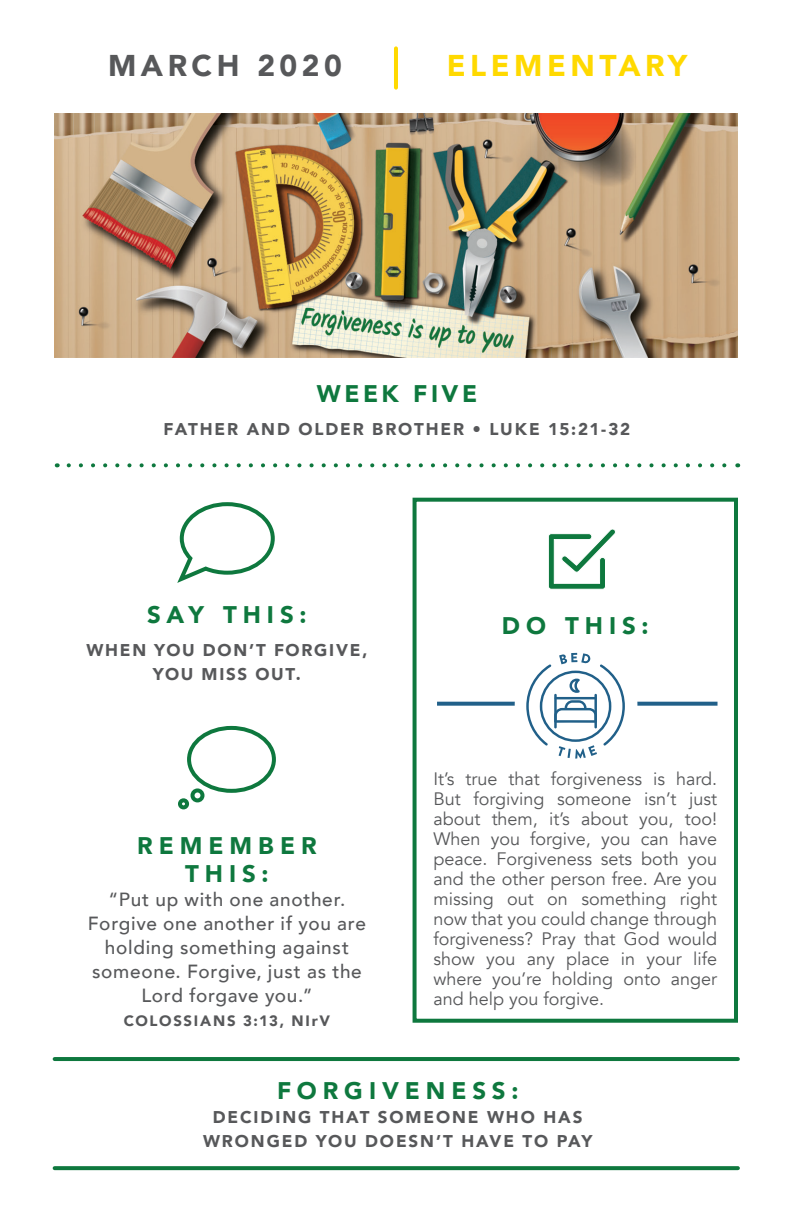
<style>
.page{position:relative;width:792px;height:1224px;background:#fff}
.page>*{position:absolute;margin:0;border:0;box-sizing:border-box;transform-origin:0 0}
.t1{font:900 30px "Avenir";letter-spacing:.15em;color:#ffd900}
.t2{font:900 30px "Avenir";letter-spacing:.15em;color:#57585a}
.t3{font:900 24px/28px "Avenir";letter-spacing:.25em;color:#0e783e;text-align:center}
.t4{font:900 24px "Avenir";letter-spacing:.145em;color:#0e783e}
.t5{font:500 19px/24px "Avenir";letter-spacing:.035em;color:#57585a;text-align:center}
.t6{font:18px/20px "Avenir";color:#57585a;text-align:justify}
.t7{font:900 17px/24px "Avenir";letter-spacing:.11em;color:#57585a;text-align:center}
.t8{font:900 15px "Avenir";letter-spacing:.115em;color:#57585a}
</style>
<div class="page">
<svg style="left:437px;top:702px;width:281px;height:4px"></svg>
<div style="left:515px;top:644px;width:122px;height:122px;background:#fff;border-radius:50%"></div>
<svg style="left:526px;top:653px;width:99px;height:106px"></svg>
<div style="left:187px;top:726px;width:89px;height:67px;border:4px solid #0e783e;border-radius:50%"></div>
<div style="left:191px;top:788px;width:13px;height:14px;border:4px solid #0e783e;border-radius:50%"></div>
<div style="left:178px;top:798px;width:11px;height:11px;border:4px solid #0e783e;border-radius:50%"></div>
<svg style="left:69px;top:463px;width:658px;height:4px"></svg>
<svg style="left:177px;top:502px;width:98px;height:81px"></svg>
<svg style="left:548px;top:529px;width:67px;height:61px"></svg>
<div style="left:413px;top:498px;width:325px;height:525px;border:4px solid #0e783e"></div>
<svg style="left:55px;top:1166px;width:683px;height:4px;background:#177d45"></svg>
<hr style="left:55px;top:1057px;width:683px;height:4px;background:#0e783e">
<hr style="left:394px;top:48px;width:4px;height:40px;background:#ffd900">
<img style="left:54px;top:113px;width:684px;height:245px">
<h1 class="t2" style="left:108px;top:40px;width:235px">MARCH 2020</h1>
<h1 class="t1" style="left:447px;top:40px;width:242px">ELEMENTARY</h1>
<h2 class="t4" style="left:317px;top:374px;width:162px">WEEK FIVE</h2>
<p class="t7" style="left:164px;top:417px;width:468px">FATHER AND OLDER BROTHER • LUKE 15:21-32</p>
<h2 class="t3" style="left:147px;top:600px;width:161px">SAY THIS:</h2>
<p class="t7" style="left:86px;top:638px;width:282px">WHEN YOU DON’T FORGIVE,<br>YOU MISS OUT.</p>
<h2 class="t3" style="left:137px;top:831px;width:181px">REMEMBER<br>THIS:</h2>
<p class="t5" style="left:88px;top:886px;width:280px">“Put up with one another.<br>Forgive one another if you are holding something against someone. Forgive, just as the<br>Lord forgave you.”</p>
<p class="t8" style="left:124px;top:1007px;width:208px">COLOSSIANS 3:13, NIrV</p>
<h2 class="t3" style="left:502px;top:611px;width:148px">DO THIS:</h2>
<p class="t6" style="left:433px;top:769px;width:285px">It’s true that forgiveness is hard.<br>But forgiving someone isn’t just about them, it’s about you, too!<br>When you forgive, you can have peace. Forgiveness sets both you and the other person free. Are you missing out on something right now that you could change through forgiveness? Pray that God would show you any place in your life where you’re holding onto anger and help you forgive.</p>
<h2 class="t3" style="left:277px;top:1076px;width:243px">FORGIVENESS:</h2>
<p class="t7" style="left:203px;top:1105px;width:391px">DECIDING THAT SOMEONE WHO HAS<br>WRONGED YOU DOESN’T HAVE TO PAY</p>
</div>
